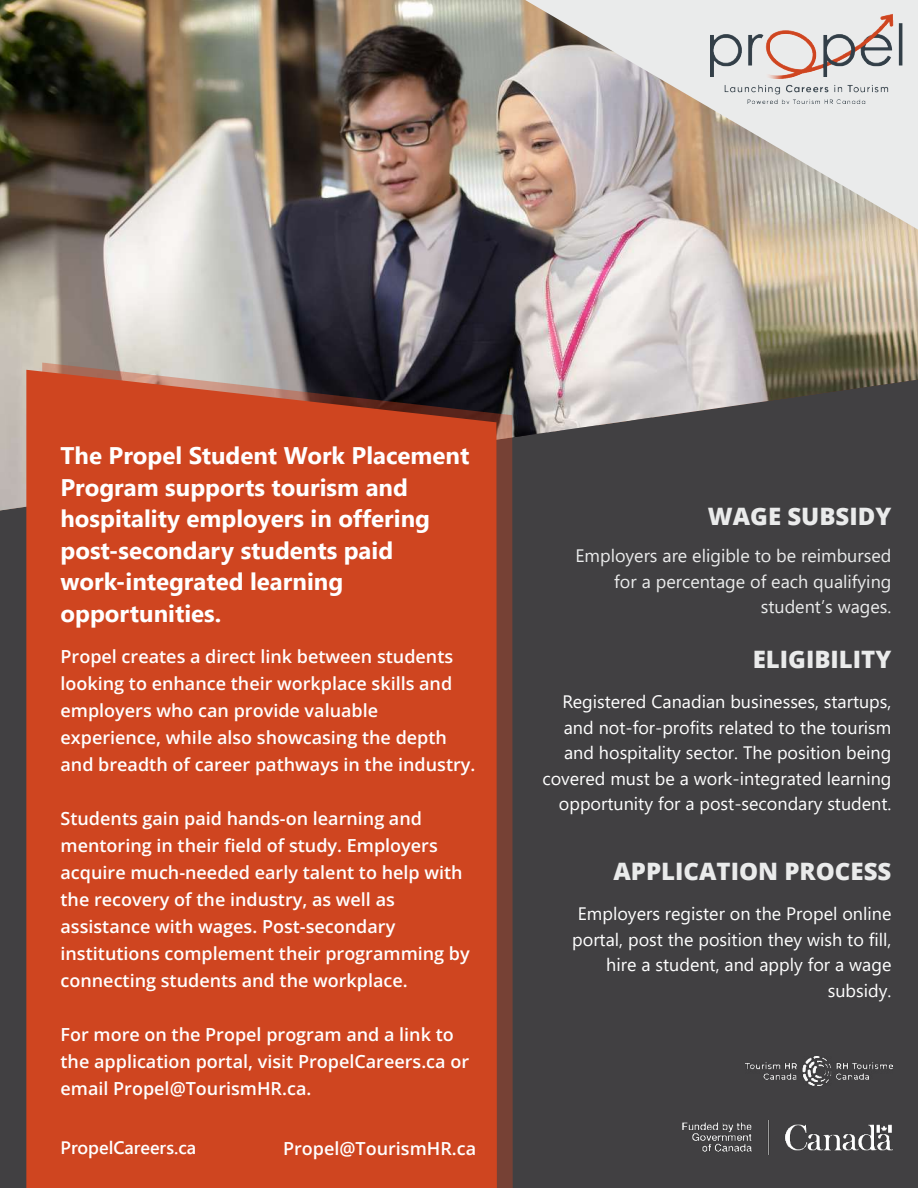
<style>
.page{position:relative;width:918px;height:1188px;background:#fff}
.page>*{position:absolute;margin:0;border:0;box-sizing:border-box;transform-origin:0 0}
.t1{font:700 24px/31.5px "Segoe UI";color:#fff}
.t2{font:800 24px "Open Sans";color:#eaebeb}
.t3{font:600 18px/27px "Open Sans";color:#fff}
.t4{font:18px/25.5px "Segoe UI";color:#fff;text-align:right}
.t5{font:18px/25.5px "Segoe UI";color:#eaebeb;text-align:right}
.t6{font:600 18px "Segoe UI";color:#fff}
</style>
<div class="page">
<div style="left:0;top:345px;width:918px;height:843px;background:#414042"></div>
<img style="left:0;top:0;width:918px;height:510px">
<svg style="left:42px;top:363px;width:471px;height:825px;background:#704b43"></svg>
<img style="left:746px;top:1057px;width:147px;height:29px">
<svg style="left:525px;top:0;width:393px;height:230px;background:#cec4bd"></svg>
<div style="left:26px;top:370px;width:471px;height:818px;background:#cf4520"></div>
<img style="left:683px;top:1120px;width:210px;height:34px">
<img style="left:711px;top:14px;width:192px;height:89px">
<h1 class="t1" style="left:61px;top:438px;width:410px">The Propel Student Work Placement<br>Program supports tourism and hospitality employers in offering post-secondary students paid work-integrated learning opportunities.</h1>
<p class="t3" style="left:61px;top:642px;width:417px">Propel creates a direct link between students looking to enhance their workplace skills and employers who can provide valuable experience, while also showcasing the depth and breadth of career pathways in the industry.</p>
<p class="t3" style="left:61px;top:804px;width:411px">Students gain paid hands-on learning and mentoring in their field of study. Employers acquire much-needed early talent to help with the recovery of the industry, as well as assistance with wages. Post-secondary institutions complement their programming by connecting students and the workplace.</p>
<p class="t3" style="left:61px;top:1020px;width:410px">For more on the Propel program and a link to the application portal, visit PropelCareers.ca or email Propel@TourismHR.ca.</p>
<p class="t6" style="left:61px;top:1131px;width:137px">PropelCareers.ca</p>
<p class="t3" style="left:283px;top:1134px;width:195px">Propel@TourismHR.ca</p>
<h1 class="t2" style="left:708px;top:498px;width:185px">WAGE SUBSIDY</h1>
<p class="t5" style="left:576px;top:541px;width:317px">Employers are eligible to be reimbursed for a percentage of each qualifying student’s wages.</p>
<h1 class="t2" style="left:753px;top:641px;width:140px">ELIGIBILITY</h1>
<p class="t4" style="left:542px;top:688px;width:351px">Registered Canadian businesses, startups, and not-for-profits related to the tourism and hospitality sector. The position being covered must be a work-integrated learning opportunity for a post-secondary student.</p>
<h1 class="t2" style="left:613px;top:853px;width:279px">APPLICATION PROCESS</h1>
<p class="t4" style="left:572px;top:900px;width:321px">Employers register on the Propel online portal, post the position they wish to fill, hire a student, and apply for a wage subsidy.</p>
</div>
